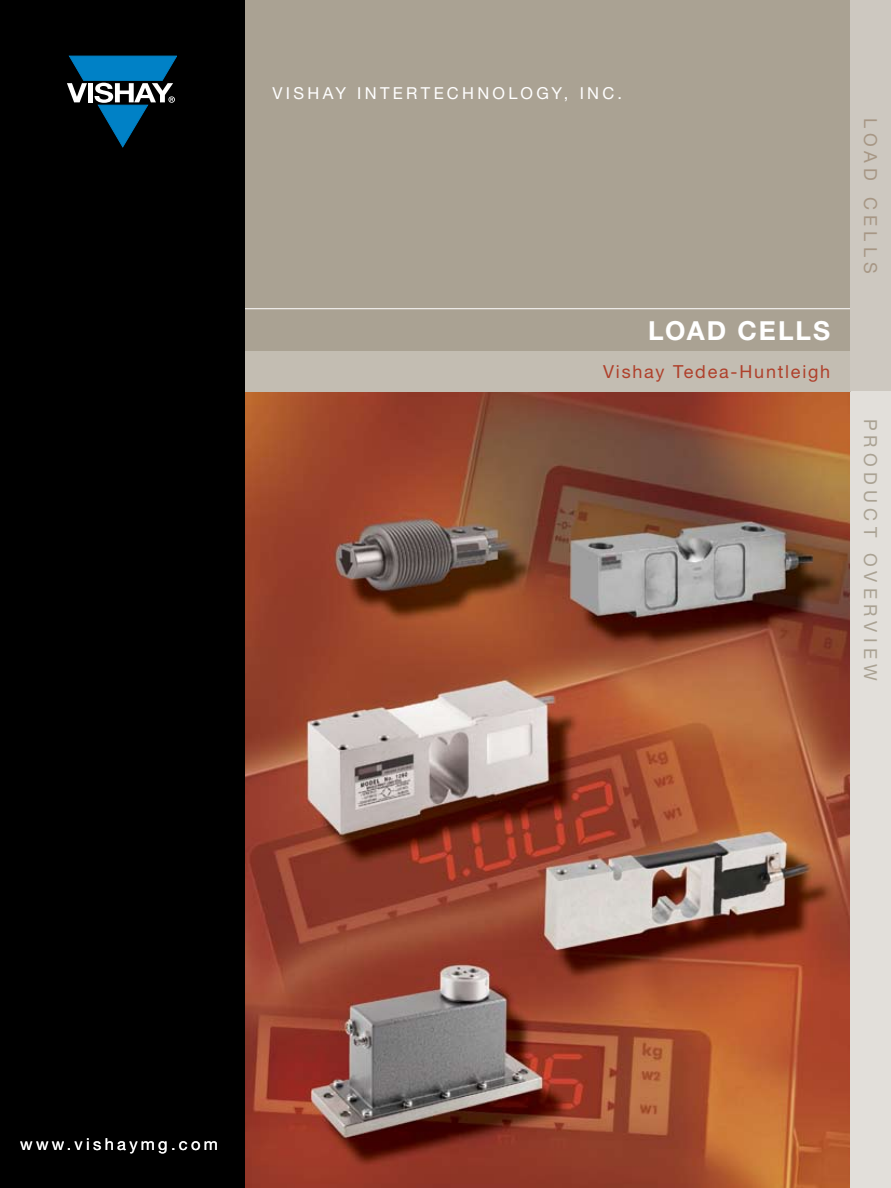
<style>
.page{position:relative;width:891px;height:1188px;background:#fff}
.page>*{position:absolute;margin:0;border:0;box-sizing:border-box;transform-origin:0 0}
.t1{font:700 26.25px "Helvetica Neue LT Std";letter-spacing:.075em;color:#fff}
.t2{font:18px "Helvetica Neue LT Std";letter-spacing:.1em;color:#af402b}
.t3{font:18px "Helvetica Neue LT Std";color:#aaa293}
.t4{font:18px "Helvetica Neue LT Std";letter-spacing:.295em;color:#a79785}
.t5{font:16.5px "Helvetica Neue LT Std";letter-spacing:.2em;color:#fff}
</style>
<div class="page">
<div style="left:245px;top:0;width:646px;height:1188px;background:#aaa293"></div>
<img style="left:245px;top:392px;width:605px;height:796px">
<hr style="left:243px;top:308px;width:609px;height:1px;background:#fff">
<div style="left:850px;top:392px;width:41px;height:796px;background:#e2dfda"></div>
<div style="left:243px;top:351px;width:607px;height:41px;background:#c3bdb2"></div>
<div style="left:850px;top:0;width:41px;height:392px;background:#cdc8c0"></div>
<div style="left:0;top:0;width:245px;height:1188px;background:#000"></div>
<svg style="left:67px;top:56px;width:110px;height:91px"></svg>
<p class="t5" style="left:272px;top:83px;width:351px">VISHAY INTERTECHNOLOGY, INC.</p>
<h1 class="t1" style="left:648px;top:315px;width:130px">LOAD CELLS</h1>
<p class="t2" style="left:603px;top:360px;width:229px">Vishay Tedea-Huntleigh</p>
<p class="t4" style="left:881px;top:118px;width:158px;rotate:90deg">LOAD CELLS</p>
<p class="t3" style="left:881px;top:418px;width:264px;rotate:90deg">product O verview</p>
<p class="t5" style="left:20px;top:1134px;width:199px">www.vishaymg.com</p>
</div>
